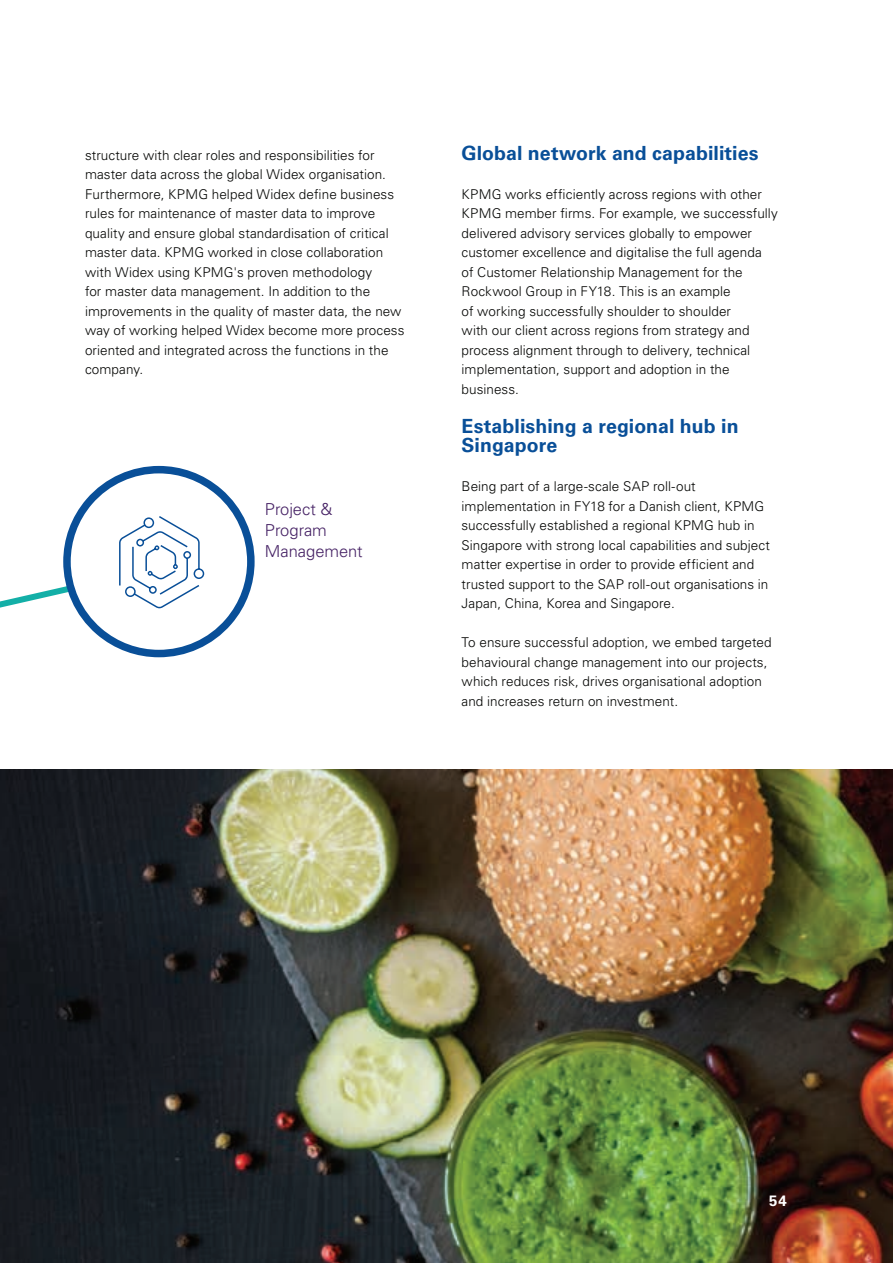
<style>
.page{position:relative;width:893px;height:1263px;background:#fff}
.page>*{position:absolute;margin:0;border:0;box-sizing:border-box;transform-origin:0 0}
.t1{font:700 19.5px/19.5px "Univers LT Std";letter-spacing:.005em;color:#094f98}
.t2{font:300 16.5px/21px "Univers LT Std";letter-spacing:-.005em;color:#462265}
.t3{font:700 15px "Univers LT Std";color:#fff}
.t4{font:300 13.5px/19.5px "Univers LT Std";letter-spacing:.005em;color:#040503}
</style>
<div class="page">
<img style="left:0;top:770px;width:893px;height:493px">
<svg style="left:0;top:465px;width:255px;height:193px"></svg>
<p class="t4" style="left:85px;top:145px;width:321px">structure with clear roles and responsibilities for master data across the global Widex organisation.<br>Furthermore, KPMG helped Widex define business rules for maintenance of master data to improve quality and ensure global standardisation of critical master data. KPMG worked in close collaboration with Widex using KPMG's proven methodology<br>for master data management. In addition to the improvements in the quality of master data, the new way of working helped Widex become more process oriented and integrated across the functions in the company.</p>
<h1 class="t1" style="left:462px;top:143px;width:298px">Global network and capabilities</h1>
<p class="t4" style="left:462px;top:184px;width:318px">KPMG works efficiently across regions with other KPMG member firms. For example, we successfully delivered advisory services globally to empower customer excellence and digitalise the full agenda<br>of Customer Relationship Management for the Rockwool Group in FY18. This is an example<br>of working successfully shoulder to shoulder<br>with our client across regions from strategy and process alignment through to delivery, technical implementation, support and adoption in the business.</p>
<h1 class="t1" style="left:462px;top:416px;width:278px">Establishing a regional hub in<br>Singapore</h1>
<p class="t4" style="left:462px;top:476px;width:310px">Being part of a large-scale SAP roll-out implementation in FY18 for a Danish client, KPMG successfully established a regional KPMG hub in Singapore with strong local capabilities and subject matter expertise in order to provide efficient and trusted support to the SAP roll-out organisations in Japan, China, Korea and Singapore.</p>
<p class="t4" style="left:462px;top:632px;width:311px">To ensure successful adoption, we embed targeted behavioural change management into our projects, which reduces risk, drives organisational adoption and increases return on investment.</p>
<p class="t2" style="left:265px;top:499px;width:99px">Project &amp;<br>Program<br>Management</p>
<p class="t3" style="left:769px;top:1192px;width:19px">54</p>
</div>
